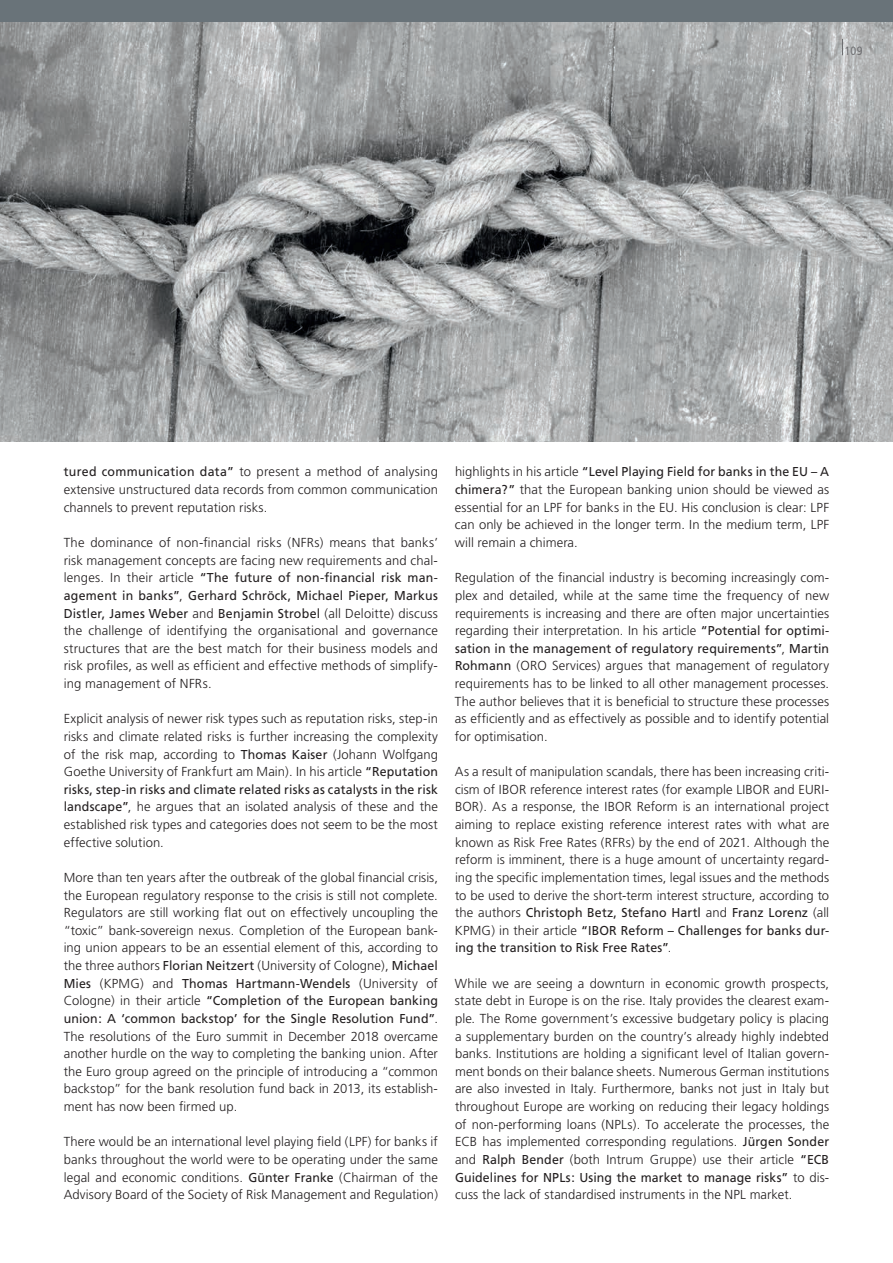
<style>
.page{position:relative;width:893px;height:1263px;background:#fff}
.page>*{position:absolute;margin:0;border:0;box-sizing:border-box;transform-origin:0 0}
.t1{font:300 13.05px/17.7px "Frutiger";letter-spacing:.005em;color:#231f20;text-align:justify}
.t2{font:12.9px/17.5px "Frutiger";letter-spacing:.01em;color:#231f20;text-align:justify;scale:.96 1}
.t3{font:condensed 12px "Frutiger";color:#6c6d70}
.s1{font-weight:400;font-size:12.9px}
.s2{font-weight:300;font-size:13.05px}
</style>
<div class="page">
<img style="left:0;top:21px;width:893px;height:420px">
<div style="left:0;top:0;width:893px;height:21px;background:#697379"></div>
<svg style="left:842px;top:39px;width:1px;height:16px"></svg>
<p class="t3" style="left:845px;top:44px;width:19px">109</p>
<p class="t1" style="left:64px;top:463px;width:376px"><span class="s1">tured communication data”</span> to present a method of analysing extensive unstructured data records from common communication channels to prevent reputation risks.</p>
<p class="t1" style="left:64px;top:534px;width:376px">The dominance of non-financial risks (NFRs) means that banks’ risk management concepts are facing new requirements and chal-</p>
<p class="t2" style="left:64px;top:569px;width:391px"><span class="s2">lenges. In their article</span> “The future of non-financial risk man&shy;agement in banks”<span class="s2">,</span> Gerhard Schröck, Michael Pieper, Markus Distler, James Weber <span class="s2">and</span> Benjamin Strobel <span class="s2">(all Deloitte) discuss</span></p>
<p class="t1" style="left:64px;top:622px;width:376px">the challenge of identifying the organisational and governance structures that are the best match for their business models and risk profiles, as well as efficient and effective methods of simplify&shy;ing management of NFRs.</p>
<p class="t1" style="left:64px;top:710px;width:376px">Explicit analysis of newer risk types such as reputation risks, step-in risks and climate related risks is further increasing the complexity of the risk map, according to <span class="s1">Thomas Kaiser</span> (Johann Wolfgang Goethe University of Frankfurt am Main). In his article <span class="s1">“Reputation</span></p>
<p class="t2" style="left:64px;top:780px;width:391px">risks, step-in risks and climate related risks as catalysts in the risk</p>
<p class="t1" style="left:64px;top:798px;width:376px"><span class="s1">landscape”</span>, he argues that an isolated analysis of these and the established risk types and categories does not seem to be the most effective solution.</p>
<p class="t1" style="left:64px;top:868px;width:376px">More than ten years after the outbreak of the global financial crisis, the European regulatory response to the crisis is still not complete.<br>Regulators are still working flat out on effectively uncoupling the “toxic” bank-sovereign nexus. Completion of the European bank&shy;ing union appears to be an essential element of this, according to the three authors <span class="s1">Florian Neitzert</span> (University of Cologne), <span class="s1">Michael</span></p>
<p class="t2" style="left:64px;top:974px;width:391px">Mies <span class="s2">(KPMG) and</span> Thomas Hartmann-Wendels <span class="s2">(University of Cologne) in their article</span> “Completion of the European banking union: A ‘common backstop’ for the Single Resolution Fund”<span class="s2">.</span></p>
<p class="t1" style="left:64px;top:1027px;width:376px">The resolutions of the Euro summit in December 2018 overcame another hurdle on the way to completing the banking union. After the Euro group agreed on the principle of introducing a “common backstop” for the bank resolution fund back in 2013, its establish&shy;ment has now been firmed up.</p>
<p class="t1" style="left:64px;top:1133px;width:376px">There would be an international level playing field (LPF) for banks if banks throughout the world were to be operating under the same legal and economic conditions. <span class="s1">Günter Franke</span> (Chairman of the Advisory Board of the Society of Risk Management and Regulation)</p>
<p class="t2" style="left:455px;top:463px;width:391px"><span class="s2">highlights in his article</span> “Level Playing Field for banks in the EU – A</p>
<p class="t1" style="left:455px;top:481px;width:376px"><span class="s1">chimera?”</span> that the European banking union should be viewed as essential for an LPF for banks in the EU. His conclusion is clear: LPF can only be achieved in the longer term. In the medium term, LPF will remain a chimera.</p>
<p class="t1" style="left:455px;top:569px;width:376px">Regulation of the financial industry is becoming increasingly com&shy;plex and detailed, while at the same time the frequency of new requirements is increasing and there are often major uncertainties regarding their interpretation. In his article <span class="s1">“Potential for optimi-</span></p>
<p class="t2" style="left:455px;top:639px;width:391px">sation in the management of regulatory requirements”<span class="s2">,</span> Martin</p>
<p class="t1" style="left:455px;top:657px;width:376px"><span class="s1">Rohmann</span> (ORO Services) argues that management of regulatory requirements has to be linked to all other management processes.<br>The author believes that it is beneficial to structure these processes as efficiently and as effectively as possible and to identify potential for optimisation.</p>
<p class="t1" style="left:455px;top:763px;width:376px">As a result of manipulation scandals, there has been increasing criti&shy;cism of IBOR reference interest rates (for example LIBOR and EURI-BOR). As a response, the IBOR Reform is an international project aiming to replace existing reference interest rates with what are known as Risk Free Rates (RFRs) by the end of 2021. Although the reform is imminent, there is a huge amount of uncertainty regard&shy;ing the specific implementation times, legal issues and the methods to be used to derive the short-term interest structure, according to</p>
<p class="t2" style="left:455px;top:904px;width:391px"><span class="s2">the authors</span> Christoph Betz, Stefano Hartl <span class="s2">and</span> Franz Lorenz <span class="s2">(all KPMG) in their article</span> “IBOR Reform – Challenges for banks dur&shy;ing the transition to Risk Free Rates”<span class="s2">.</span></p>
<p class="t1" style="left:455px;top:974px;width:376px">While we are seeing a downturn in economic growth prospects, state debt in Europe is on the rise. Italy provides the clearest exam&shy;ple. The Rome government’s excessive budgetary policy is placing a supplementary burden on the country’s already highly indebted banks. Institutions are holding a significant level of Italian govern&shy;ment bonds on their balance sheets. Numerous German institutions are also invested in Italy. Furthermore, banks not just in Italy but throughout Europe are working on reducing their legacy holdings of non-performing loans (NPLs). To accelerate the processes, the ECB has implemented corresponding regulations. <span class="s1">Jürgen Sonder </span>and <span class="s1">Ralph Bender</span> (both Intrum Gruppe) use their article <span class="s1">“ECB</span></p>
<p class="t2" style="left:455px;top:1168px;width:391px">Guidelines for NPLs: Using the market to manage risks” <span class="s2">to dis-</span></p>
<p class="t1" style="left:455px;top:1186px;width:339px">cuss the lack of standardised instruments in the NPL market.</p>
</div>
